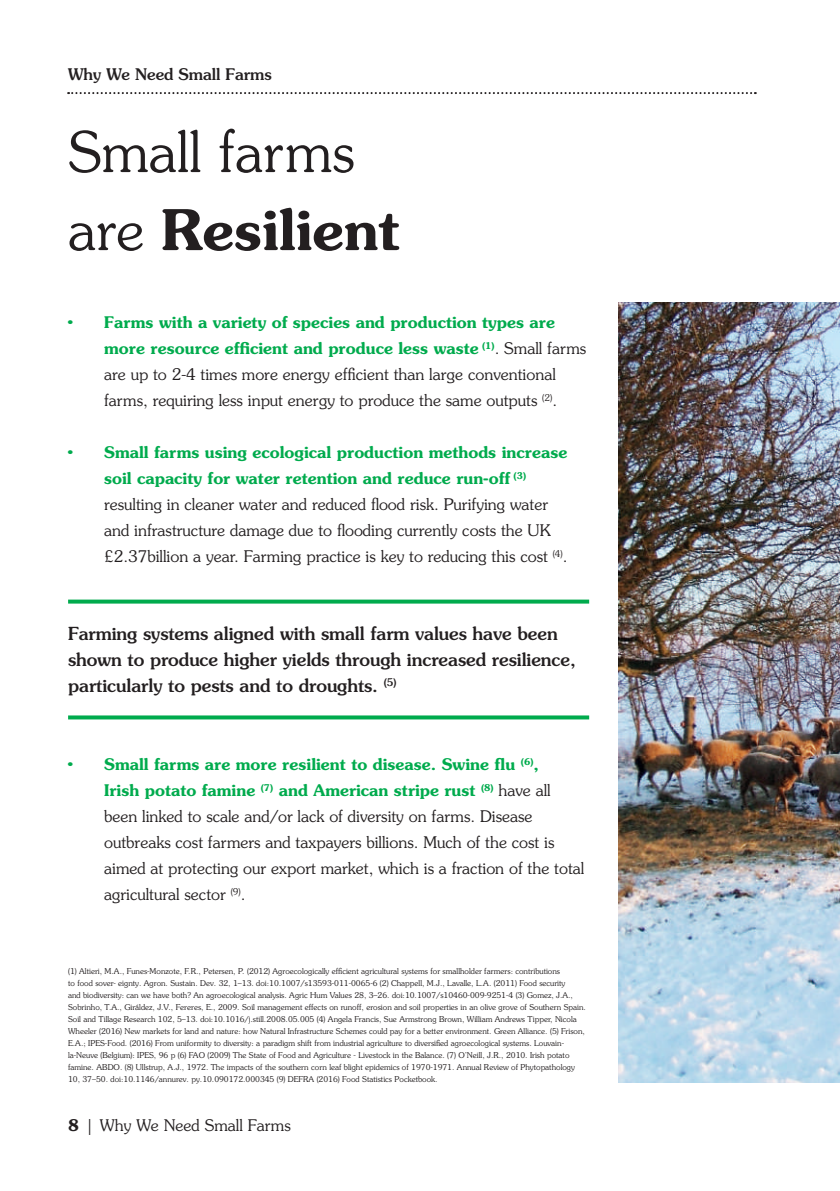
<style>
.page{position:relative;width:840px;height:1191px;background:#fff}
.page>*{position:absolute;margin:0;border:0;box-sizing:border-box;transform-origin:0 0}
.t1{font:300 56px/78px "Souvenir Std";color:#231f20}
.t2{font:500 18px/26px "Souvenir Std";color:#231f20}
.t3{font:300 16px/26px "Souvenir Std";color:#231f20}
.t4{font:500 16px "Souvenir Std";color:#231f20}
.t5{font:300 8px/12px "Souvenir Std";color:#231f20}
.s1{font-weight:600}
.s2{font-weight:600;color:#00ab4d}
</style>
<div class="page">
<svg style="left:68px;top:92px;width:687px;height:2px"></svg>
<img style="left:618px;top:302px;width:221px;height:780px">
<svg style="left:68px;top:599px;width:521px;height:4px;background:#25b767"></svg>
<svg style="left:68px;top:715px;width:521px;height:4px;background:#1db461"></svg>
<h3 class="t4" style="left:68px;top:65px;width:205px">Why We Need Small Farms</h3>
<h1 class="t1" style="left:68px;top:113px;width:333px">Small farms are <span class="s1">Resilient</span></h1>
<p class="t3" style="left:104px;top:309px;width:483px;text-indent:-36px"><span class="s2">• Farms with a variety of species and production types are more resource efficient and produce less waste</span> <sup>(1)</sup>. Small farms are up to 2-4 times more energy efficient than large conventional farms, requiring less input energy to produce the same outputs <sup>(2)</sup>.</p>
<p class="t3" style="left:104px;top:439px;width:464px;text-indent:-36px"><span class="s2">• Small farms using ecological production methods increase soil capacity for water retention and reduce run-off</span> <sup>(3) </sup>resulting in cleaner water and reduced flood risk. Purifying water and infrastructure damage due to flooding currently costs the UK £2.37billion a year. Farming practice is key to reducing this cost <sup>(4)</sup>.</p>
<h2 class="t2" style="left:68px;top:620px;width:509px">Farming systems aligned with small farm values have been shown to produce higher yields through increased resilience, particularly to pests and to droughts. <sup>(5)</sup></h2>
<p class="t3" style="left:104px;top:751px;width:481px;text-indent:-36px"><span class="s2">• Small farms are more resilient to disease. Swine flu</span> <sup>(6)</sup><span class="s2">,<br>Irish potato famine</span> <sup>(7)</sup> <span class="s2">and American stripe rust</span> <sup>(8)</sup> have all been linked to scale and/or lack of diversity on farms. Disease outbreaks cost farmers and taxpayers billions. Much of the cost is aimed at protecting our export market, which is a fraction of the total agricultural sector <sup>(9)</sup>.</p>
<p class="t5" style="left:68px;top:965px;width:519px">(1) Altieri, M.A., Funes-Monzote, F.R., Petersen, P. (2012) Agroecologically efficient agricultural systems for smallholder farmers: contributions<br>to food sover- eignty. Agron. Sustain. Dev. 32, 1–13. doi:10.1007/s13593-011-0065-6 (2) Chappell, M.J., Lavalle, L.A. (2011) Food security<br>and biodiversity: can we have both? An agroecological analysis. Agric Hum Values 28, 3–26. doi:10.1007/s10460-009-9251-4 (3) Gomez, J.A., Sobrinho, T.A., Giráldez, J.V., Fereres, E., 2009. Soil management effects on runoff, erosion and soil properties in an olive grove of Southern Spain.<br>Soil and Tillage Research 102, 5–13. doi:10.1016/j.still.2008.05.005 (4) Angela Francis, Sue Armstrong Brown, William Andrews Tipper, Nicola Wheeler (2016) New markets for land and nature: how Natural Infrastructure Schemes could pay for a better environment. Green Alliance. (5) Frison, E.A.; IPES-Food. (2016) From uniformity to diversity: a paradigm shift from industrial agriculture to diversified agroecological systems. Louvain&shy;la-Neuve (Belgium): IPES, 96 p (6) FAO (2009) The State of Food and Agriculture - Livestock in the Balance. (7) O’Neill, J.R., 2010. Irish potato famine. ABDO. (8) Ullstrup, A.J., 1972. The impacts of the southern corn leaf blight epidemics of 1970-1971. Annual Review of Phytopathology 10, 37–50. doi:10.1146/annurev. py.10.090172.000345 (9) DEFRA (2016) Food Statistics Pocketbook.</p>
<h3 class="t3" style="left:68px;top:1112px;width:224px"><span class="s1">8</span> | Why We Need Small Farms</h3>
</div>
